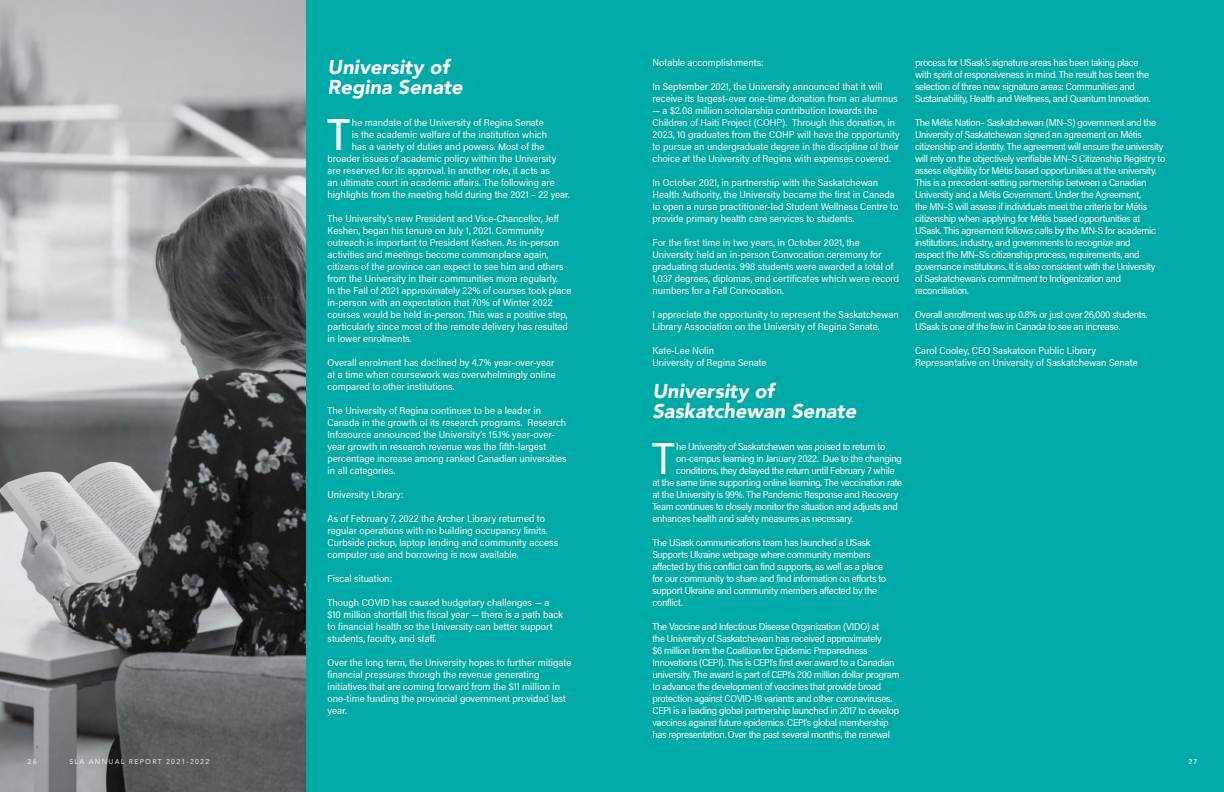
<style>
.page{position:relative;width:1224px;height:792px;background:#fff}
.page>*{position:absolute;margin:0;border:0;box-sizing:border-box;transform-origin:0 0}
.t1{font:500 44.8px "Acumin Pro Semi Cond";color:#fff}
.t2{font:44.8px "Acumin Pro Semi Cond";color:#fff}
.t3{font:italic 900 20px/20px "Avenir";color:#fff}
.t4{font:10px/12px "Acumin Pro Semi Cond";letter-spacing:-.005em;color:#fff}
.t5{font:10px/12px "Acumin Pro Semi Cond";letter-spacing:-.03em;color:#fff}
.t6{font:500 7px "Avenir";letter-spacing:.175em;color:#fff}
</style>
<div class="page">
<img style="left:0;top:0;width:306px;height:792px">
<div style="left:306px;top:0;width:918px;height:792px;background:#00aaa6"></div>
<h2 class="t3" style="left:328px;top:57px;width:137px">University of<br>Regina Senate</h2>
<h1 class="t1" style="left:327px;top:103px;width:25px">T</h1>
<p class="t4" style="left:352px;top:116px;width:193px">he mandate of the University of Regina Senate</p>
<p class="t4" style="left:352px;top:128px;width:197px">is the academic welfare of the institution which</p>
<p class="t4" style="left:352px;top:140px;width:194px">has a variety of duties and powers. Most of the</p>
<p class="t4" style="left:328px;top:152px;width:230px">broader issues of academic policy within the University</p>
<p class="t4" style="left:328px;top:164px;width:224px">are reserved for its approval. In another role, it acts as</p>
<p class="t4" style="left:328px;top:176px;width:229px">an ultimate court in academic affairs. The following are</p>
<p class="t4" style="left:328px;top:188px;width:244px">highlights from the meeting held during the 2021 – 22 year.</p>
<p class="t4" style="left:328px;top:212px;width:245px">The University’s new President and Vice-Chancellor, Jeff Keshen, began his tenure on July 1, 2021. Community outreach is important to President Keshen. As in-person activities and meetings become commonplace again, citizens of the province can expect to see him and others from the University in their communities more regularly.<br>In the Fall of 2021 approximately 22% of courses took place in-person with an expectation that 70% of Winter 2022 courses would be held in-person. This was a positive step, particularly since most of the remote delivery has resulted in lower enrolments.</p>
<p class="t4" style="left:328px;top:356px;width:230px">Overall enrolment has declined by 4.7% year-over-year at a time when coursework was overwhelmingly online compared to other institutions.</p>
<p class="t4" style="left:328px;top:404px;width:241px">The University of Regina continues to be a leader in Canada in the growth of its research programs. Research Infosource announced the University’s 15.1% year-over&shy;year growth in research revenue was the fifth-largest percentage increase among ranked Canadian universities in all categories.</p>
<p class="t4" style="left:328px;top:488px;width:77px">University Library:</p>
<p class="t4" style="left:328px;top:512px;width:232px">As of February 7, 2022 the Archer Library returned to regular operations with no building occupancy limits.<br>Curbside pickup, laptop lending and community access computer use and borrowing is now available.</p>
<p class="t4" style="left:328px;top:572px;width:66px">Fiscal situation:</p>
<p class="t4" style="left:328px;top:596px;width:237px">Though COVID has caused budgetary challenges — a $10 million shortfall this fiscal year — there is a path back to financial health so the University can better support students, faculty, and staff.</p>
<p class="t4" style="left:328px;top:656px;width:245px">Over the long term, the University hopes to further mitigate financial pressures through the revenue generating initiatives that are coming forward from the $11 million in one-time funding the provincial government provided last year.</p>
<p class="t4" style="left:652px;top:56px;width:112px">Notable accomplishments:</p>
<p class="t4" style="left:652px;top:80px;width:247px">In September 2021, the University announced that it will receive its largest-ever one-time donation from an alumnus</p>
<p class="t4" style="left:652px;top:104px;width:249px">— a $2.08 million scholarship contribution towards the Children of Haiti Project (COHP). Through this donation, in 2023, 10 graduates from the COHP will have the opportunity to pursue an undergraduate degree in the discipline of their choice at the University of Regina with expenses covered.</p>
<p class="t4" style="left:652px;top:176px;width:247px">In October 2021, in partnership with the Saskatchewan Health Authority, the University became the first in Canada to open a nurse practitioner-led Student Wellness Centre to provide primary health care services to students.</p>
<p class="t4" style="left:652px;top:236px;width:248px">For the first time in two years, in October 2021, the University held an in-person Convocation ceremony for graduating students. 998 students were awarded a total of 1,037 degrees, diplomas, and certificates which were record numbers for a Fall Convocation.</p>
<p class="t4" style="left:652px;top:308px;width:248px">I appreciate the opportunity to represent the Saskatchewan<br>Library Association on the University of Regina Senate.</p>
<p class="t4" style="left:652px;top:344px;width:116px">Kate-Lee Nolin<br>University of Regina Senate</p>
<h2 class="t3" style="left:652px;top:381px;width:205px">University of<br>Saskatchewan Senate</h2>
<h1 class="t2" style="left:652px;top:427px;width:24px">T</h1>
<p class="t5" style="left:676px;top:440px;width:211px">he University of Saskatchewan was poised to return to</p>
<p class="t5" style="left:676px;top:452px;width:227px">on-campus learning in January 2022. Due to the changing</p>
<p class="t5" style="left:676px;top:464px;width:220px">conditions, they delayed the return until February 7 while</p>
<p class="t5" style="left:653px;top:476px;width:251px">at the same time supporting online learning. The vaccination rate</p>
<p class="t5" style="left:653px;top:488px;width:248px">at the University is 99%. The Pandemic Response and Recovery</p>
<p class="t5" style="left:653px;top:500px;width:247px">Team continues to closely monitor the situation and adjusts and</p>
<p class="t5" style="left:653px;top:512px;width:202px">enhances health and safety measures as necessary.</p>
<p class="t5" style="left:653px;top:536px;width:235px">The USask communications team has launched a USask Supports Ukraine webpage where community members affected by this conflict can find supports, as well as a place for our community to share and find information on efforts to support Ukraine and community members affected by the conflict.</p>
<p class="t5" style="left:653px;top:620px;width:248px">The Vaccine and Infectious Disease Organization (VIDO) at<br>the University of Saskatchewan has received approximately<br>$6 million from the Coalition for Epidemic Preparedness Innovations (CEPI). This is CEPI’s first ever award to a Canadian university. The award is part of CEPI’s 200 million dollar program to advance the development of vaccines that provide broad protection against COVID-19 variants and other coronaviruses.<br>CEPI is a leading global partnership launched in 2017 to develop vaccines against future epidemics. CEPI’s global membership has representation. Over the past several months, the renewal</p>
<p class="t5" style="left:915px;top:56px;width:237px">process for USask’s signature areas has been taking place with spirit of responsiveness in mind. The result has been the selection of three new signature areas: Communities and Sustainability, Health and Wellness, and Quantum Innovation.</p>
<p class="t5" style="left:915px;top:116px;width:252px">The Métis Nation– Saskatchewan (MN–S) government and the University of Saskatchewan signed an agreement on Métis citizenship and identity. The agreement will ensure the university will rely on the objectively verifiable MN–S Citizenship Registry to assess eligibility for Métis based opportunities at the university.<br>This is a precedent-setting partnership between a Canadian University and a Métis Government. Under the Agreement,<br>the MN–S will assess if individuals meet the criteria for Métis citizenship when applying for Métis based opportunities at USask. This agreement follows calls by the MN-S for academic institutions, industry, and governments to recognize and<br>respect the MN–S’s citizenship process, requirements, and governance institutions. It is also consistent with the University of Saskatchewan’s commitment to Indigenization and reconciliation.</p>
<p class="t5" style="left:915px;top:308px;width:234px">Overall enrollment was up 0.8% or just over 26,000 students.<br>USask is one of the few in Canada to see an increase.</p>
<p class="t4" style="left:915px;top:344px;width:224px">Carol Cooley, CEO Saskatoon Public Library<br>Representative on University of Saskatchewan Senate</p>
<p class="t6" style="left:28px;top:756px;width:11px">26</p>
<p class="t6" style="left:70px;top:756px;width:141px">SLA ANNUAL REPORT 2021-2022</p>
<p class="t6" style="left:1188px;top:756px;width:11px">27</p>
</div>
